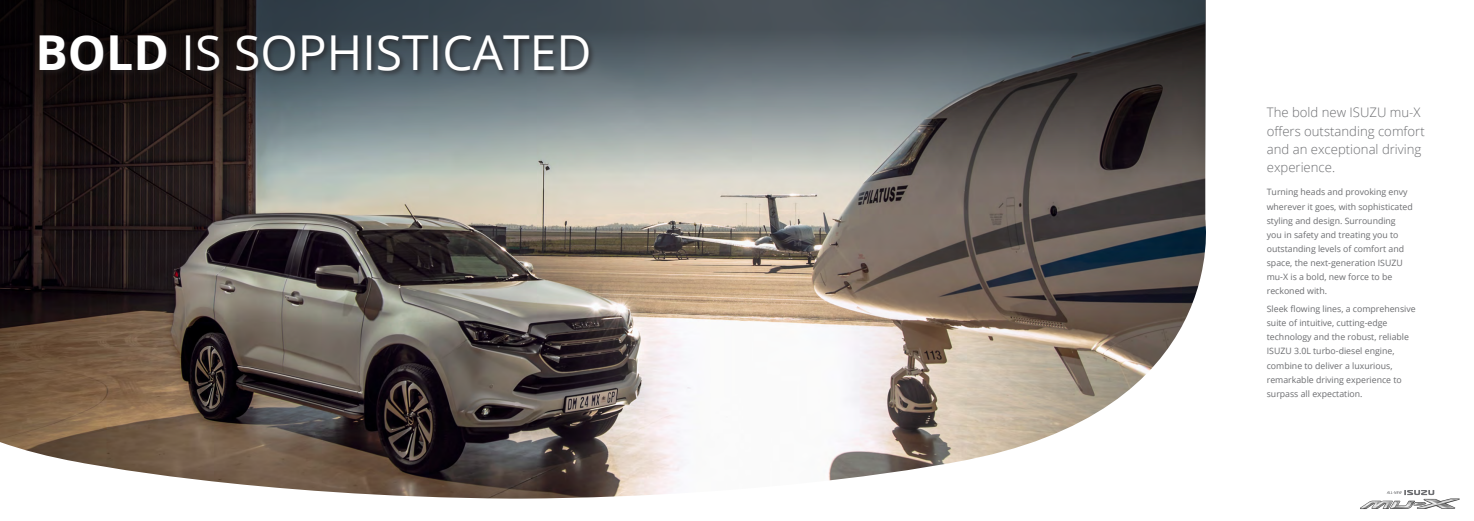
<style>
.page{position:relative;width:1474px;height:521px;background:#fff}
.page>*{position:absolute;margin:0;border:0;box-sizing:border-box;transform-origin:0 0}
.t1{font:48.12px "Open Sans";color:#fff}
.t2{font:300 13.12px/18.4px "Open Sans";color:#6c6d70}
.t3{font:8.75px/14px "Open Sans";color:#6c6d70}
.s1{font-weight:700}
</style>
<div class="page">
<img style="left:0;top:0;width:1206px;height:498px">
<svg style="left:0;top:0;width:1205px;height:249px;background:#636464"></svg>
<div style="left:37px;top:33px;width:558px;height:45px;background:#231f20;opacity:.7"></div>
<svg style="left:1386px;top:490px;width:48px;height:5px"></svg>
<img style="left:1360px;top:498px;width:100px;height:11px">
<h1 class="t1" style="left:36px;top:20px;width:557px"><span class="s1">BOLD</span> IS SOPHISTICATED</h1>
<h2 class="t2" style="left:1266px;top:103px;width:159px">The bold new ISUZU mu-X offers outstanding comfort and an exceptional driving experience.</h2>
<p class="t3" style="left:1266px;top:185px;width:147px">Turning heads and provoking envy wherever it goes, with sophisticated styling and design. Surrounding you in safety and treating you to outstanding levels of comfort and space, the next-generation ISUZU mu-X is a bold, new force to be reckoned with.</p>
<p class="t3" style="left:1266px;top:302px;width:150px">Sleek flowing lines, a comprehensive suite of intuitive, cutting-edge technology and the robust, reliable ISUZU 3.0L turbo-diesel engine, combine to deliver a luxurious, remarkable driving experience to surpass all expectation.</p>
</div>
